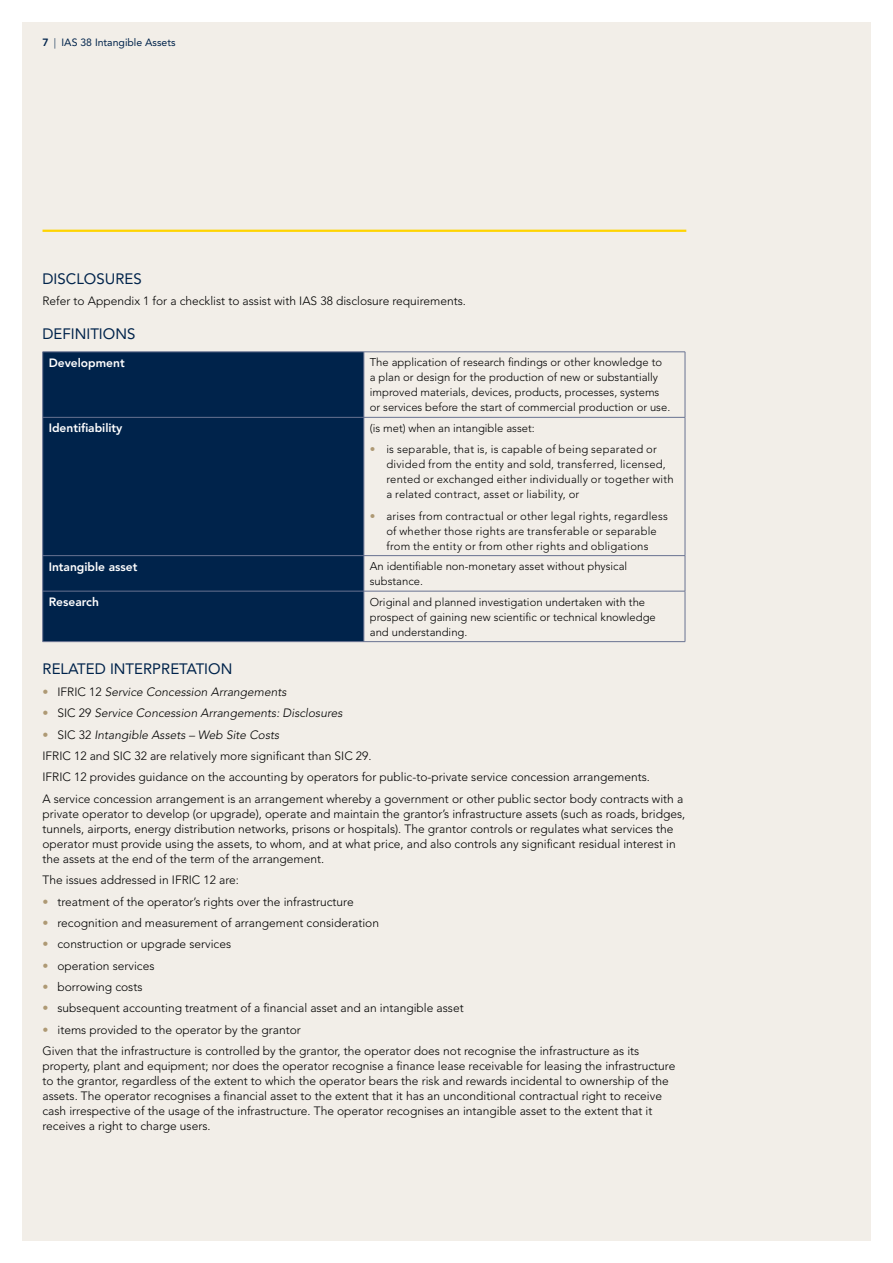
<style>
.page{position:relative;width:893px;height:1263px;background:#fff}
.page>*{position:absolute;margin:0;border:0;box-sizing:border-box;transform-origin:0 0}
.t1{font:15px "Avenir LT Std";color:#00234b}
.t2{font:300 12px/15px "Avenir LT Std";color:#000}
.t3{font:italic 300 12px "Avenir LT Std";color:#000}
.t4{font:800 12px "Avenir LT Std";color:#fff}
.t5{font:300 11.25px/15px "Avenir LT Std";color:#000}
.t6{font:300 11.25px/15px "Avenir LT Std";letter-spacing:.02em;color:#000}
.t7{font:10.5px "Avenir LT Std";color:#00234b}
.s1{font-weight:800}
.s2{font-weight:300}
.s3{color:#ae9974}
.s4{font-style:normal;color:#ae9974}
.s5{font-style:normal}
.s6{font-style:italic}
</style>
<div class="page">
<div style="left:22px;top:22px;width:848px;height:1218px;background:#f2eee8"></div>
<hr style="left:43px;top:230px;width:643px;height:2px;background:#ffd400">
<div style="left:43px;top:353px;width:321px;height:288px;background:#00234b"></div>
<hr style="left:43px;top:352px;width:321px;height:1px;background:#687291">
<hr style="left:42px;top:352px;width:1px;height:65px;background:#687291">
<hr style="left:364px;top:352px;width:321px;height:1px;background:#687291">
<hr style="left:364px;top:352px;width:1px;height:65px;background:#687291">
<hr style="left:685px;top:352px;width:1px;height:65px;background:#687291">
<hr style="left:43px;top:417px;width:321px;height:1px;background:#687291">
<hr style="left:42px;top:417px;width:1px;height:138px;background:#687291">
<hr style="left:364px;top:417px;width:321px;height:1px;background:#687291">
<hr style="left:364px;top:417px;width:1px;height:138px;background:#687291">
<hr style="left:685px;top:417px;width:1px;height:138px;background:#687291">
<hr style="left:43px;top:555px;width:321px;height:1px;background:#687291">
<hr style="left:42px;top:556px;width:1px;height:35px;background:#687291">
<hr style="left:364px;top:555px;width:321px;height:1px;background:#687291">
<hr style="left:364px;top:556px;width:1px;height:35px;background:#687291">
<hr style="left:685px;top:556px;width:1px;height:35px;background:#687291">
<hr style="left:43px;top:591px;width:321px;height:1px;background:#687291">
<hr style="left:42px;top:591px;width:1px;height:50px;background:#687291">
<hr style="left:364px;top:591px;width:321px;height:1px;background:#687291">
<hr style="left:364px;top:591px;width:1px;height:50px;background:#687291">
<hr style="left:685px;top:591px;width:1px;height:50px;background:#687291">
<hr style="left:43px;top:641px;width:321px;height:1px;background:#687291">
<hr style="left:364px;top:641px;width:321px;height:1px;background:#687291">
<p class="t7" style="left:43px;top:37px;width:135px"><span class="s1">7</span> <span class="s2">|</span> IAS 38 Intangible Assets</p>
<p class="t1" style="left:43px;top:270px;width:101px">DISCLOSURES</p>
<p class="t2" style="left:43px;top:293px;width:425px">Refer to Appendix 1 for a checklist to assist with IAS 38 disclosure requirements.</p>
<p class="t1" style="left:43px;top:325px;width:94px">DEFINITIONS</p>
<p class="t4" style="left:49px;top:356px;width:77px">Development</p>
<p class="t5" style="left:370px;top:355px;width:302px">The application of research findings or other knowledge to a plan or design for the production of new or substantially improved materials, devices, products, processes, systems or services before the start of commercial production or use.</p>
<p class="t4" style="left:49px;top:421px;width:75px">Identifiability</p>
<p class="t5" style="left:370px;top:420px;width:166px">(is met) when an intangible asset:</p>
<p class="t6" style="left:386px;top:442px;width:289px;text-indent:-17px"><span class="s3">•</span> is separable, that is, is capable of being separated or divided from the entity and sold, transferred, licensed, rented or exchanged either individually or together with a related contract, asset or liability, or</p>
<p class="t6" style="left:370px;top:508px;width:300px;text-align:center"><span class="s3">•</span> arises from contractual or other legal rights, regardless of whether those rights are transferable or separable<br>from the entity or from other rights and obligations</p>
<p class="t4" style="left:49px;top:559px;width:90px">Intangible asset</p>
<p class="t5" style="left:370px;top:559px;width:259px">An identifiable non-monetary asset without physical substance.</p>
<p class="t4" style="left:49px;top:595px;width:52px">Research</p>
<p class="t5" style="left:370px;top:594px;width:287px">Original and planned investigation undertaken with the prospect of gaining new scientific or technical knowledge and understanding.</p>
<p class="t1" style="left:43px;top:660px;width:191px">RELATED INTERPRETATION</p>
<p class="t3" style="left:43px;top:685px;width:246px"><span class="s4">•</span> <span class="s5">IFRIC 12</span> Service Concession Arrangements</p>
<p class="t3" style="left:43px;top:706px;width:302px"><span class="s4">•</span> <span class="s5">SIC 29</span> Service Concession Arrangements: Disclosures</p>
<p class="t2" style="left:43px;top:724px;width:642px;line-height:21.5px"><span class="s3">•</span> SIC 32 <span class="s6">Intangible Assets – Web Site Costs<br></span>IFRIC 12 and SIC 32 are relatively more significant than SIC 29.<br>IFRIC 12 provides guidance on the accounting by operators for public-to-private service concession arrangements.<br>A service concession arrangement is an arrangement whereby a government or other public sector body contracts with a</p>
<p class="t2" style="left:43px;top:806px;width:644px">private operator to develop (or upgrade), operate and maintain the grantor’s infrastructure assets (such as roads, bridges, tunnels, airports, energy distribution networks, prisons or hospitals). The grantor controls or regulates what services the operator must provide using the assets, to whom, and at what price, and also controls any significant residual interest in the assets at the end of the term of the arrangement.</p>
<p class="t2" style="left:43px;top:872px;width:198px">The issues addressed in IFRIC 12 are:</p>
<p class="t2" style="left:43px;top:894px;width:313px"><span class="s3">•</span> treatment of the operator’s rights over the infrastructure</p>
<p class="t2" style="left:43px;top:915px;width:338px"><span class="s3">•</span> recognition and measurement of arrangement consideration</p>
<p class="t2" style="left:43px;top:937px;width:190px"><span class="s3">•</span> construction or upgrade services</p>
<p class="t2" style="left:43px;top:958px;width:113px"><span class="s3">•</span> operation services</p>
<p class="t2" style="left:43px;top:979px;width:101px"><span class="s3">•</span> borrowing costs</p>
<p class="t2" style="left:43px;top:1001px;width:423px"><span class="s3">•</span> subsequent accounting treatment of a financial asset and an intangible asset</p>
<p class="t2" style="left:43px;top:1019px;width:598px;line-height:21.3px"><span class="s3">•</span> items provided to the operator by the grantor<br>Given that the infrastructure is controlled by the grantor, the operator does not recognise the infrastructure as its</p>
<p class="t2" style="left:43px;top:1058px;width:634px">property, plant and equipment; nor does the operator recognise a finance lease receivable for leasing the infrastructure to the grantor, regardless of the extent to which the operator bears the risk and rewards incidental to ownership of the assets. The operator recognises a financial asset to the extent that it has an unconditional contractual right to receive cash irrespective of the usage of the infrastructure. The operator recognises an intangible asset to the extent that it receives a right to charge users.</p>
</div>
